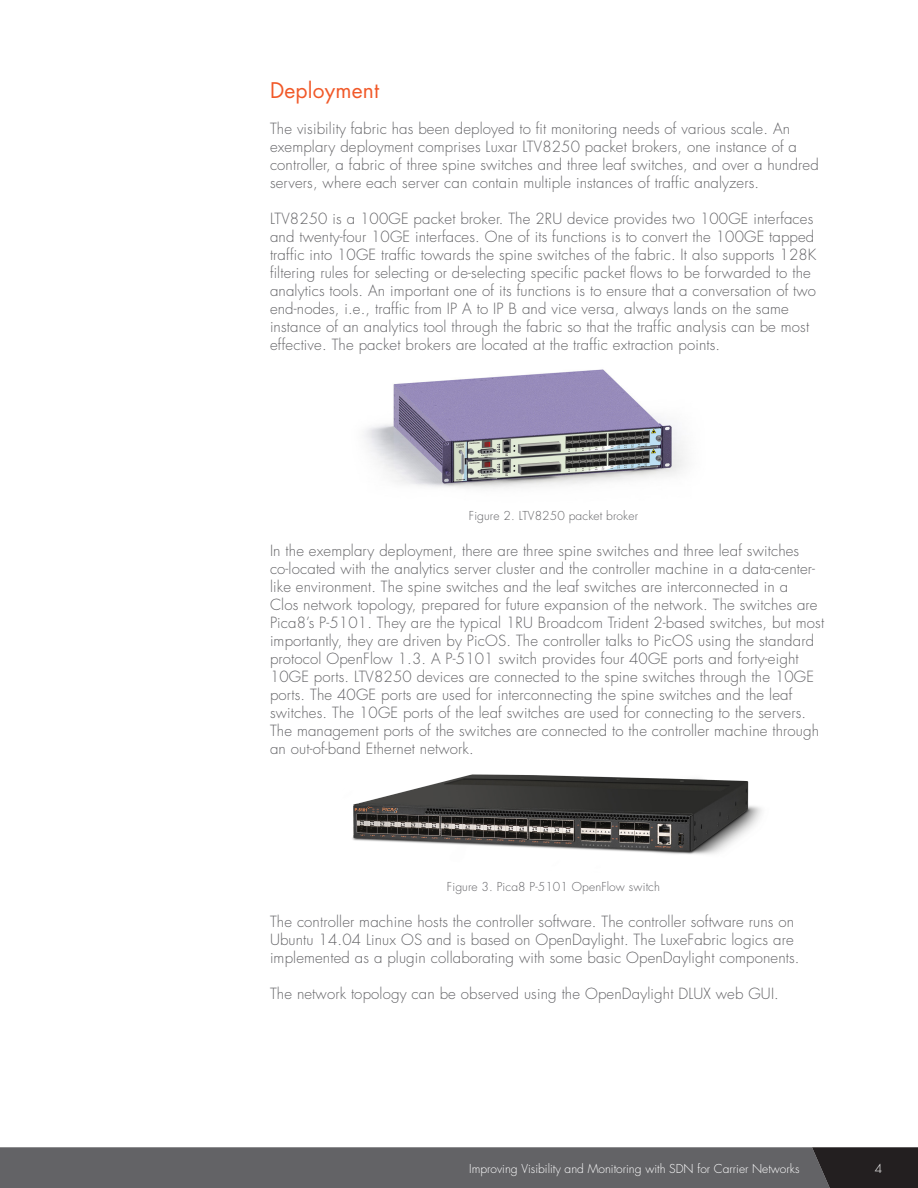
<style>
.page{position:relative;width:918px;height:1188px;background:#fff}
.page>*{position:absolute;margin:0;border:0;box-sizing:border-box;transform-origin:0 0}
.t1{font:21px "Futura Std";letter-spacing:.01em;color:#f15929}
.t2{font:300 15px/18px "Futura Std";letter-spacing:.01em;color:#636366}
.t3{font:300 12px "Futura Std";letter-spacing:.01em;color:#636366}
.t4{font:300 12px "Futura Std";color:#fff}
.t5{font:300 12px "Futura Std";color:#fff}
</style>
<div class="page">
<svg style="left:0;top:1147px;width:918px;height:41px;background:#5d5d60"></svg>
<img style="left:352px;top:774px;width:410px;height:81px">
<img style="left:364px;top:369px;width:322px;height:120px">
<h1 class="t1" style="left:270px;top:77px;width:111px">Deployment</h1>
<p class="t2" style="left:270px;top:120px;width:550px">The visibility fabric has been deployed to fit monitoring needs of various scale. An exemplary deployment comprises Luxar LTV8250 packet brokers, one instance of a controller, a fabric of three spine switches and three leaf switches, and over a hundred servers, where each server can contain multiple instances of traffic analyzers.</p>
<p class="t2" style="left:270px;top:210px;width:548px">LTV8250 is a 100GE packet broker. The 2RU device provides two 100GE interfaces and twenty-four 10GE interfaces. One of its functions is to convert the 100GE tapped traffic into 10GE traffic towards the spine switches of the fabric. It also supports 128K filtering rules for selecting or de-selecting specific packet flows to be forwarded to the analytics tools. An important one of its functions is to ensure that a conversation of two end-nodes, i.e., traffic from IP A to IP B and vice versa, always lands on the same instance of an analytics tool through the fabric so that the traffic analysis can be most effective. The packet brokers are located at the traffic extraction points.</p>
<p class="t3" style="left:469px;top:509px;width:171px">Figure 2. LTV8250 packet broker</p>
<p class="t2" style="left:270px;top:542px;width:556px">In the exemplary deployment, there are three spine switches and three leaf switches co-located with the analytics server cluster and the controller machine in a data-center&shy;like environment. The spine switches and the leaf switches are interconnected in a<br>Clos network topology, prepared for future expansion of the network. The switches are Pica8’s P-5101. They are the typical 1RU Broadcom Trident 2-based switches, but most importantly, they are driven by PicOS. The controller talks to PicOS using the standard protocol OpenFlow 1.3. A P-5101 switch provides four 40GE ports and forty-eight 10GE ports. LTV8250 devices are connected to the spine switches through the 10GE ports. The 40GE ports are used for interconnecting the spine switches and the leaf switches. The 10GE ports of the leaf switches are used for connecting to the servers.<br>The management ports of the switches are connected to the controller machine through an out-of-band Ethernet network.</p>
<p class="t3" style="left:447px;top:879px;width:215px">Figure 3. Pica8 P-5101 OpenFlow switch</p>
<p class="t2" style="left:270px;top:913px;width:531px">The controller machine hosts the controller software. The controller software runs on<br>Ubuntu 14.04 Linux OS and is based on OpenDaylight. The LuxeFabric logics are implemented as a plugin collaborating with some basic OpenDaylight components.</p>
<p class="t2" style="left:270px;top:985px;width:510px">The network topology can be observed using the OpenDaylight DLUX web GUI.</p>
<p class="t4" style="left:469px;top:1161px;width:332px">Improving Visibility and Monitoring with SDN for Carrier Networks</p>
<p class="t5" style="left:875px;top:1161px;width:9px">4</p>
</div>
